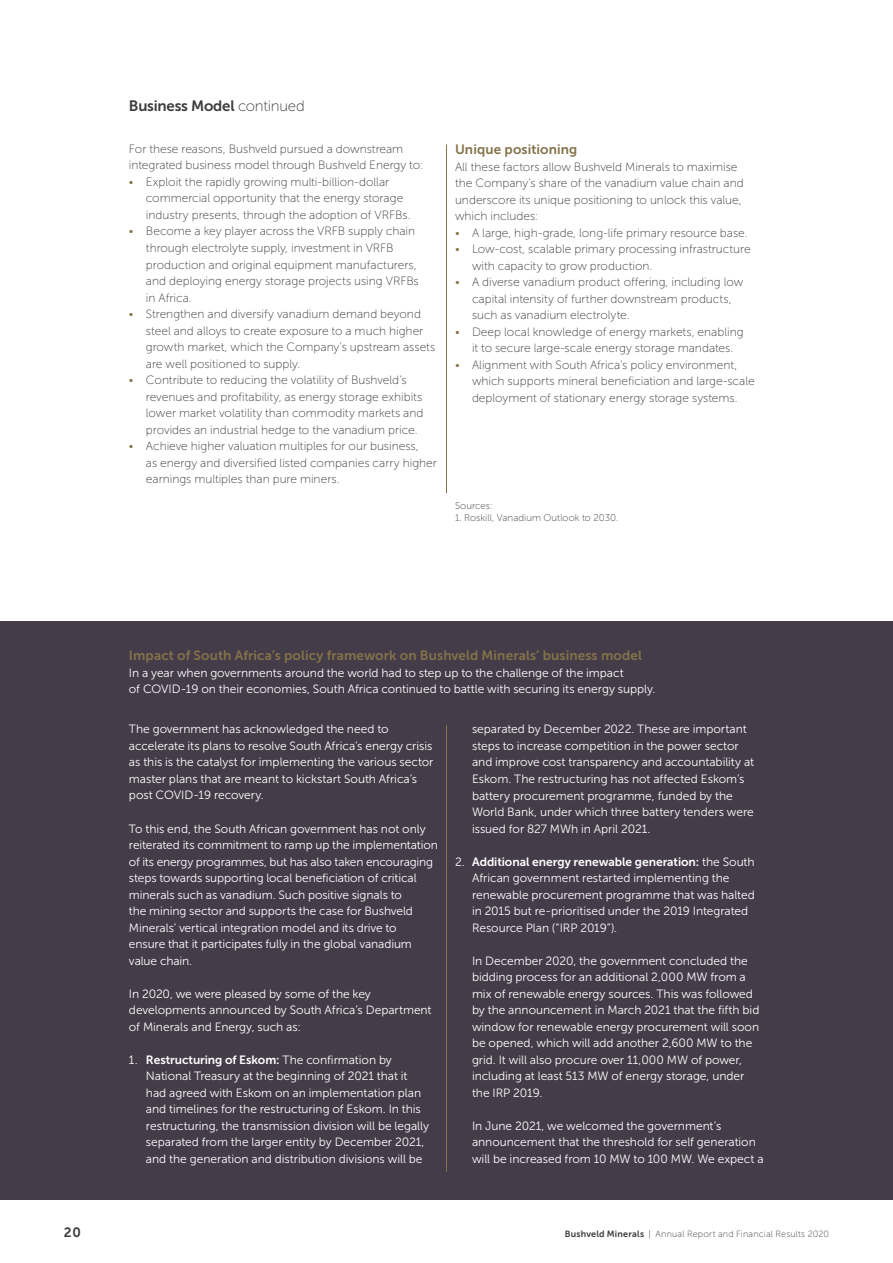
<style>
.page{position:relative;width:893px;height:1263px;background:#fff}
.page>*{position:absolute;margin:0;border:0;box-sizing:border-box;transform-origin:0 0}
.t1{font:15px "Museo Sans 700";letter-spacing:-.015em;color:#3c3c3b}
.t2{font:13.5px "Museo Sans 700";letter-spacing:.01em;color:#84724a}
.t3{font:13.5px "Museo Sans 700";color:#3c3c3b}
.t4{font:12px/16.5px "Museo Sans 300";letter-spacing:-.005em;color:#fff}
.t5{font:12px/16.5px "Museo Sans 100";color:#3c3c3b}
.t6{font:12px "Museo Sans 700";color:#fff}
.t7{font:9.75px "Museo Sans 100";letter-spacing:.005em;color:#3c3c3b}
.t8{font:9px "Museo Sans 100";letter-spacing:.025em;color:#3c3c3b}
.s1{font-family:"Museo Sans 100"}
.s2{color:#84724a}
.s3{font-family:"Museo Sans 300"}
.s4{font-family:"Museo Sans 700"}
</style>
<div class="page">
<div style="left:0;top:621px;width:893px;height:578px;background:#443c49"></div>
<hr style="left:446px;top:145px;width:1px;height:348px;background:#84724a">
<hr style="left:446px;top:725px;width:1px;height:446px;background:#84724a">
<p class="t1" style="left:129px;top:97px;width:177px">Business Model <span class="s1">continued</span></p>
<p class="t5" style="left:129px;top:141px;width:296px">For these reasons, Bushveld pursued a downstream integrated business model through Bushveld Energy to:</p>
<p class="t5" style="left:146px;top:174px;width:266px;text-indent:-17px"><span class="s2">•</span> Exploit the rapidly growing multi-billion-dollar commercial opportunity that the energy storage industry presents, through the adoption of VRFBs.</p>
<p class="t5" style="left:146px;top:223px;width:274px;text-indent:-17px"><span class="s2">•</span> Become a key player across the VRFB supply chain through electrolyte supply, investment in VRFB production and original equipment manufacturers, and deploying energy storage projects using VRFBs in Africa.</p>
<p class="t5" style="left:146px;top:306px;width:291px;text-indent:-17px"><span class="s2">•</span> Strengthen and diversify vanadium demand beyond steel and alloys to create exposure to a much higher growth market, which the Company’s upstream assets are well positioned to supply.</p>
<p class="t5" style="left:146px;top:372px;width:279px;text-indent:-17px"><span class="s2">•</span> Contribute to reducing the volatility of Bushveld’s revenues and profitability, as energy storage exhibits lower market volatility than commodity markets and provides an industrial hedge to the vanadium price.</p>
<p class="t5" style="left:146px;top:438px;width:292px;text-indent:-17px"><span class="s2">•</span> Achieve higher valuation multiples for our business,<br>as energy and diversified listed companies carry higher earnings multiples than pure miners.</p>
<p class="t2" style="left:455px;top:142px;width:124px">Unique positioning</p>
<p class="t5" style="left:455px;top:158px;width:290px">All these factors allow Bushveld Minerals to maximise the Company’s share of the vanadium value chain and underscore its unique positioning to unlock this value, which includes:</p>
<p class="t5" style="left:455px;top:224px;width:294px"><span class="s2">•</span> A large, high-grade, long-life primary resource base.</p>
<p class="t5" style="left:472px;top:241px;width:280px;text-indent:-17px"><span class="s2">•</span> Low-cost, scalable primary processing infrastructure with capacity to grow production.</p>
<p class="t5" style="left:472px;top:274px;width:273px;text-indent:-17px"><span class="s2">•</span> A diverse vanadium product offering, including low capital intensity of further downstream products, such as vanadium electrolyte.</p>
<p class="t5" style="left:455px;top:323px;width:290px;text-align:center"><span class="s2">•</span> Deep local knowledge of energy markets, enabling it to secure large-scale energy storage mandates.</p>
<p class="t5" style="left:472px;top:356px;width:284px;text-indent:-17px"><span class="s2">•</span> Alignment with South Africa’s policy environment, which supports mineral beneficiation and large-scale deployment of stationary energy storage systems.</p>
<p class="t7" style="left:455px;top:500px;width:39px">Sources:</p>
<p class="t7" style="left:455px;top:513px;width:165px">1. Roskill, Vanadium Outlook to 2030.</p>
<p class="t2" style="left:129px;top:648px;width:514px">Impact of South Africa’s policy framework on Bushveld Minerals’ business model</p>
<p class="t4" style="left:129px;top:664px;width:528px">In a year when governments around the world had to step up to the challenge of the impact<br>of COVID-19 on their economies, South Africa continued to battle with securing its energy supply.</p>
<p class="t4" style="left:472px;top:721px;width:284px">separated by December 2022. These are important steps to increase competition in the power sector and improve cost transparency and accountability at Eskom. The restructuring has not affected Eskom’s battery procurement programme, funded by the World Bank, under which three battery tenders were issued for 827 MWh in April 2021.</p>
<p class="t6" style="left:455px;top:855px;width:301px"><span class="s3">2.</span> Additional energy renewable generation: <span class="s3">the South</span></p>
<p class="t4" style="left:472px;top:870px;width:284px">African government restarted implementing the renewable procurement programme that was halted in 2015 but re-prioritised under the 2019 Integrated Resource Plan (“IRP 2019”).</p>
<p class="t4" style="left:472px;top:952px;width:289px">In December 2020, the government concluded the bidding process for an additional 2,000 MW from a mix of renewable energy sources. This was followed by the announcement in March 2021 that the fifth bid window for renewable energy procurement will soon be opened, which will add another 2,600 MW to the grid. It will also procure over 11,000 MW of power, including at least 513 MW of energy storage, under the IRP 2019.</p>
<p class="t4" style="left:472px;top:1117px;width:293px">In June 2021, we welcomed the government’s announcement that the threshold for self generation will be increased from 10 MW to 100 MW. We expect a</p>
<p class="t4" style="left:129px;top:721px;width:306px">The government has acknowledged the need to accelerate its plans to resolve South Africa’s energy crisis as this is the catalyst for implementing the various sector master plans that are meant to kickstart South Africa’s post COVID-19 recovery.</p>
<p class="t4" style="left:129px;top:820px;width:311px">To this end, the South African government has not only reiterated its commitment to ramp up the implementation of its energy programmes, but has also taken encouraging steps towards supporting local beneficiation of critical minerals such as vanadium. Such positive signals to<br>the mining sector and supports the case for Bushveld Minerals’ vertical integration model and its drive to<br>ensure that it participates fully in the global vanadium value chain.</p>
<p class="t4" style="left:129px;top:985px;width:304px">In 2020, we were pleased by some of the key developments announced by South Africa’s Department of Minerals and Energy, such as:</p>
<p class="t6" style="left:129px;top:1053px;width:264px"><span class="s3">1.</span> Restructuring of Eskom: <span class="s3">The confirmation by</span></p>
<p class="t4" style="left:146px;top:1068px;width:285px">National Treasury at the beginning of 2021 that it had agreed with Eskom on an implementation plan and timelines for the restructuring of Eskom. In this restructuring, the transmission division will be legally separated from the larger entity by December 2021, and the generation and distribution divisions will be</p>
<p class="t3" style="left:64px;top:1224px;width:19px">20</p>
<p class="t8" style="left:565px;top:1229px;width:266px"><span class="s4">Bushveld Minerals</span> | Annual Report and Financial Results 2020</p>
</div>
